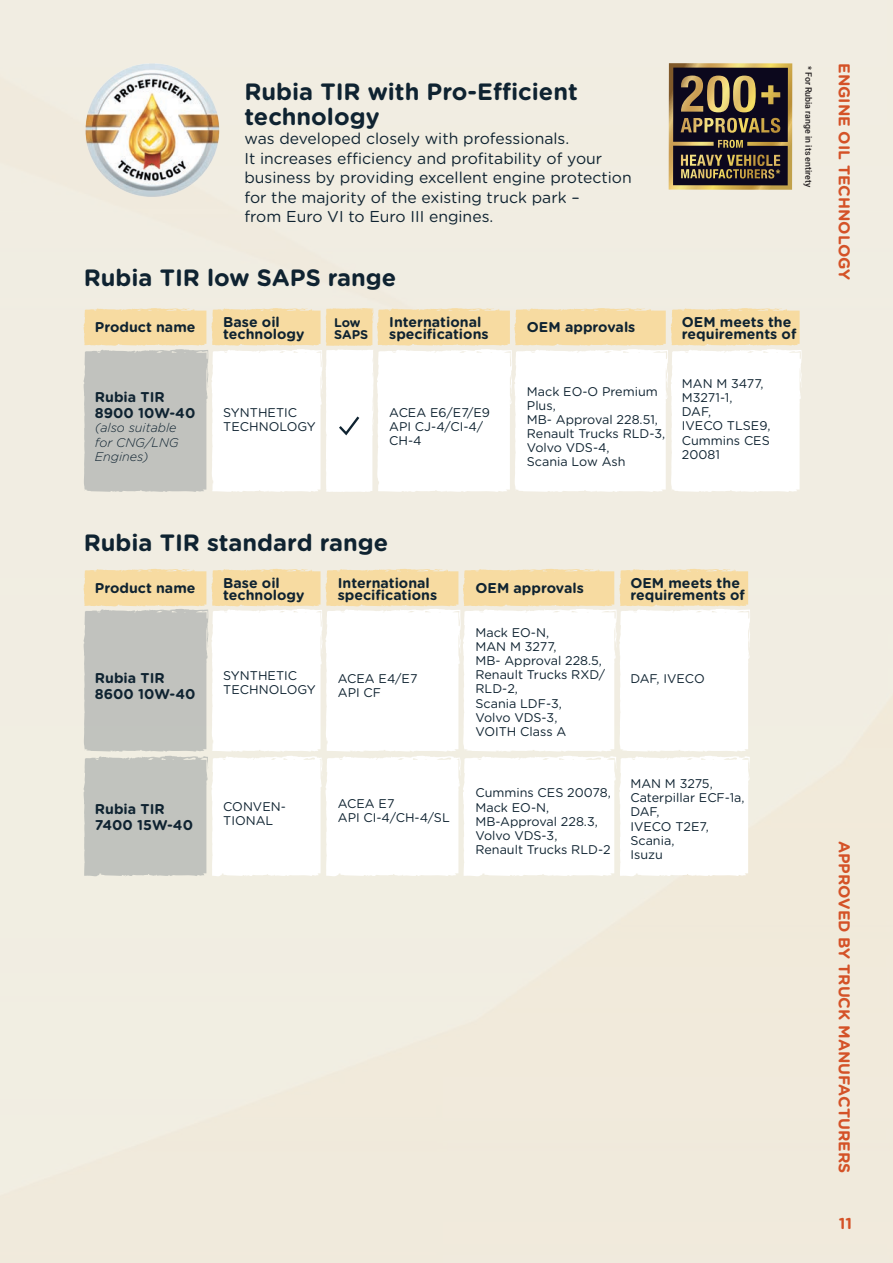
<style>
.page{position:relative;width:893px;height:1263px;background:#fff}
.page>*{position:absolute;margin:0;border:0;box-sizing:border-box;transform-origin:0 0}
.t1{font:700 23.7px/25.2px "Gotham Rounded";color:#0f2331}
.t2{font:15.75px/19.5px "Gotham Rounded";color:#0f2331}
.t3{font:700 15.75px "Gotham Rounded";color:#d45227}
.t4{font:700 14.1px/12.6px "Gotham Rounded";color:#0f2331}
.t5{font:12.6px/14.1px "Gotham Rounded";color:#0f2331}
.t6{font:italic 300 12.6px/14.2px "Gotham Rounded";color:#0f2331}
.t7{font:700 12.6px/12.6px "Gotham Rounded";letter-spacing:-.005em;color:#0f2331}
.t8{font:500 8.85px "Roboto";color:#231f20}
</style>
<div class="page">
<svg style="left:669px;top:63px;width:123px;height:127px;background:#5a4b36"></svg>
<img style="left:75px;top:52px;width:158px;height:158px">
<svg style="left:83px;top:568px;width:667px;height:309px"></svg>
<svg style="left:83px;top:308px;width:719px;height:184px"></svg>
<p class="t1" style="left:244px;top:78px;width:335px">Rubia TIR with Pro-Efficient technology</p>
<p class="t2" style="left:244px;top:128px;width:389px">was developed closely with professionals.<br>It increases efficiency and profitability of your business by providing excellent engine protection for the majority of the existing truck park –</p>
<p class="t2" style="left:244px;top:206px;width:250px">from Euro VI to Euro III engines.</p>
<p class="t8" style="left:815px;top:66px;width:123px;rotate:90deg">* For Rubia range in its entirety</p>
<p class="t1" style="left:84px;top:264px;width:314px">Rubia TIR low SAPS range</p>
<p class="t4" style="left:95px;top:321px;width:102px">Product name</p>
<p class="t4" style="left:223px;top:315px;width:83px">Base oil technology</p>
<p class="t7" style="left:334px;top:316px;width:36px">Low<br>SAPS</p>
<p class="t4" style="left:389px;top:315px;width:101px">International specifications</p>
<p class="t4" style="left:527px;top:321px;width:110px">OEM approvals</p>
<p class="t4" style="left:682px;top:315px;width:116px">OEM meets the requirements of</p>
<p class="t4" style="left:95px;top:389px;width:102px;line-height:15.8px">Rubia TIR<br>8900 10W-40</p>
<p class="t6" style="left:95px;top:420px;width:85px">(also suitable for CNG/LNG<br>Engines)</p>
<p class="t5" style="left:223px;top:405px;width:94px">SYNTHETIC<br>TECHNOLOGY</p>
<p class="t5" style="left:389px;top:405px;width:102px">ACEA E6/E7/E9<br>API CJ-4/CI-4/<br>CH-4</p>
<p class="t5" style="left:527px;top:383px;width:140px">Mack EO-O Premium<br>Plus,<br>MB- Approval 228.51,<br>Renault Trucks RLD-3,<br>Volvo VDS-4,<br>Scania Low Ash</p>
<p class="t5" style="left:682px;top:376px;width:90px">MAN M 3477,<br>M3271-1,<br>DAF,<br>IVECO TLSE9,<br>Cummins CES<br>20081</p>
<p class="t3" style="left:856px;top:63px;width:219px;rotate:90deg">ENGINE OIL TECHNOLOGY</p>
<p class="t1" style="left:84px;top:529px;width:306px">Rubia TIR standard range</p>
<p class="t4" style="left:95px;top:581px;width:102px">Product name</p>
<p class="t4" style="left:223px;top:576px;width:83px">Base oil technology</p>
<p class="t4" style="left:338px;top:576px;width:101px">International specifications</p>
<p class="t4" style="left:95px;top:670px;width:102px;line-height:15.8px">Rubia TIR<br>8600 10W-40</p>
<p class="t5" style="left:223px;top:668px;width:94px">SYNTHETIC<br>TECHNOLOGY</p>
<p class="t5" style="left:338px;top:671px;width:81px">ACEA E4/E7<br>API CF</p>
<p class="t4" style="left:95px;top:801px;width:100px;line-height:15.8px">Rubia TIR<br>7400 15W-40</p>
<p class="t5" style="left:223px;top:799px;width:64px">CONVEN-<br>TIONAL</p>
<p class="t5" style="left:338px;top:796px;width:58px">ACEA E7</p>
<p class="t5" style="left:338px;top:810px;width:114px">API CI-4/CH-4/SL</p>
<p class="t4" style="left:475px;top:581px;width:110px">OEM approvals</p>
<p class="t5" style="left:475px;top:625px;width:131px">Mack EO-N,<br>MAN M 3277,<br>MB- Approval 228.5,<br>Renault Trucks RXD/<br>RLD-2,<br>Scania LDF-3,<br>Volvo VDS-3,<br>VOITH Class A</p>
<p class="t4" style="left:630px;top:576px;width:116px">OEM meets the requirements of</p>
<p class="t5" style="left:630px;top:671px;width:76px">DAF, IVECO</p>
<p class="t5" style="left:475px;top:785px;width:137px">Cummins CES 20078,<br>Mack EO-N,<br>MB-Approval 228.3,<br>Volvo VDS-3,<br>Renault Trucks RLD-2</p>
<p class="t5" style="left:630px;top:776px;width:116px">MAN M 3275,<br>Caterpillar ECF-1a,<br>DAF,<br>IVECO T2E7,<br>Scania,<br>Isuzu</p>
<p class="t3" style="left:856px;top:841px;width:334px;rotate:90deg">APPROVED BY TRUCK MANUFACTURERS</p>
<p class="t3" style="left:839px;top:1212px;width:15px">11</p>
</div>
